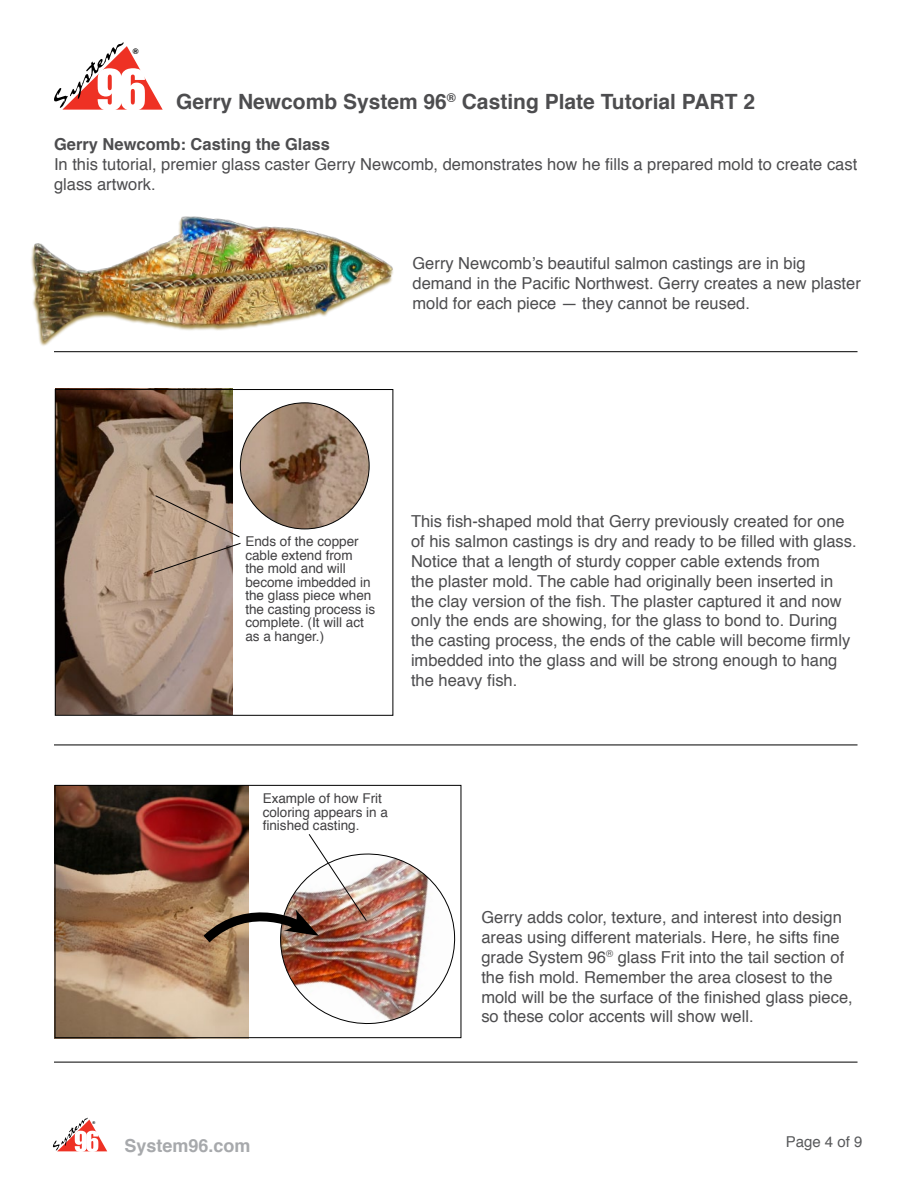
<style>
.page{position:relative;width:918px;height:1188px;background:#fff}
.page>*{position:absolute;margin:0;border:0;box-sizing:border-box;transform-origin:0 0}
.t1{font:700 21px "Helvetica";color:#4d4d4f}
.t2{font:700 18px "Helvetica";color:#a7a9ac}
.t3{font:16.5px/19.8px "Helvetica";color:#4d4d4f}
.t4{font:700 16.5px "Helvetica";color:#4d4d4f}
.t5{font:15px "Helvetica";color:#58595b}
.t6{font:13.5px/13.5px "Helvetica";color:#414042}
.t7{font:700 7.8px "Helvetica";color:#000}
.t8{font:700 3.9px "Helvetica";color:#000}
</style>
<div class="page">
<svg style="left:53px;top:1118px;width:54px;height:34px"></svg>
<hr style="left:54px;top:351px;width:804px;height:1px;background:#000">
<hr style="left:54px;top:745px;width:804px;height:1px;background:#000">
<hr style="left:54px;top:1062px;width:804px;height:1px;background:#000">
<img style="left:56px;top:388px;width:176px;height:326px">
<img style="left:240px;top:403px;width:129px;height:126px">
<svg style="left:154px;top:543px;width:87px;height:30px;background:#b59f8e"></svg>
<svg style="left:155px;top:495px;width:85px;height:42px;background:#b59d89"></svg>
<div style="left:55px;top:389px;width:338px;height:327px;border:1px solid #000"></div>
<img style="left:54px;top:786px;width:195px;height:252px">
<img style="left:194px;top:834px;width:262px;height:192px">
<div style="left:55px;top:785px;width:406px;height:253px;border:1px solid #000"></div>
<svg style="left:54px;top:42px;width:109px;height:68px"></svg>
<img style="left:31px;top:216px;width:372px;height:137px">
<p class="t7" style="left:133px;top:46px;width:7px">®</p>
<p class="t1" style="left:176px;top:84px;width:580px">Gerry Newcomb System 96<sup>®</sup> Casting Plate Tutorial PART 2</p>
<p class="t4" style="left:54px;top:131px;width:277px">Gerry Newcomb: Casting the Glass</p>
<p class="t3" style="left:54px;top:155px;width:805px">In this tutorial, premier glass caster Gerry Newcomb, demonstrates how he fills a prepared mold to create cast glass artwork.</p>
<p class="t3" style="left:412px;top:254px;width:450px">Gerry Newcomb’s beautiful salmon castings are in big demand in the Pacific Northwest. Gerry creates a new plaster mold for each piece — they cannot be reused.</p>
<p class="t6" style="left:245px;top:535px;width:131px">Ends of the copper cable extend from<br>the mold and will become imbedded in the glass piece when the casting process is complete. (It will act as a hanger.)</p>
<p class="t3" style="left:411px;top:512px;width:447px">This fish-shaped mold that Gerry previously created for one of his salmon castings is dry and ready to be filled with glass.<br>Notice that a length of sturdy copper cable extends from<br>the plaster mold. The cable had originally been inserted in the clay version of the fish. The plaster captured it and now only the ends are showing, for the glass to bond to. During the casting process, the ends of the cable will become firmly imbedded into the glass and will be strong enough to hang the heavy fish.</p>
<p class="t6" style="left:263px;top:792px;width:127px">Example of how Frit coloring appears in a finished casting.</p>
<p class="t8" style="left:92px;top:1120px;width:4px">®</p>
<p class="t2" style="left:124px;top:1131px;width:128px">System96.com</p>
<p class="t3" style="left:481px;top:908px;width:373px">Gerry adds color, texture, and interest into design areas using different materials. Here, he sifts fine grade System 96<sup>®</sup> glass Frit into the tail section of the fish mold. Remember the area closest to the mold will be the surface of the finished glass piece, so these color accents will show well.</p>
<p class="t5" style="left:786px;top:1130px;width:78px">Page 4 of 9</p>
</div>
